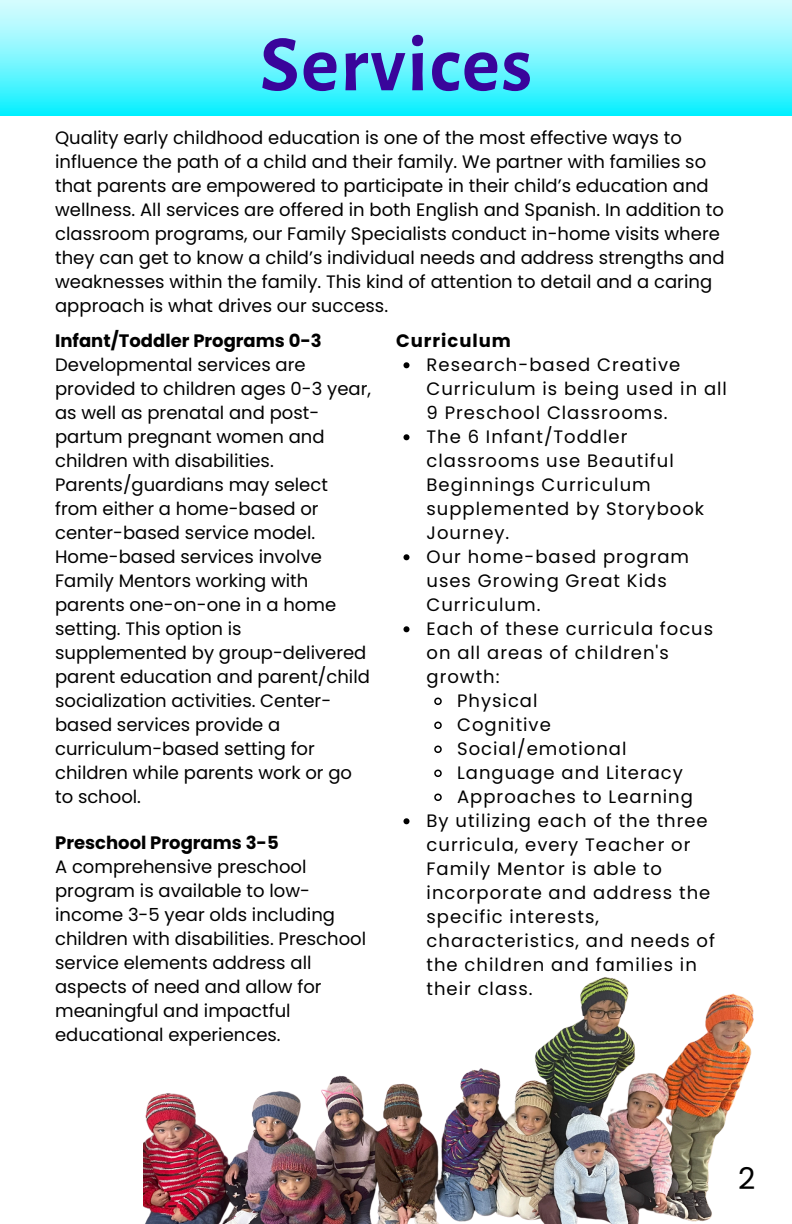
<style>
.page{position:relative;width:792px;height:1224px;background:#fff}
.page>*{position:absolute;margin:0;border:0;box-sizing:border-box;transform-origin:0 0}
.t1{font:700 80px "Alegreya Sans";letter-spacing:.02em;color:#39059b}
.t2{font:30px "Poppins";color:#000}
.t3{font:18px/24px "Poppins";color:#000}
.t4{font:18px/24px "Poppins";letter-spacing:.055em;color:#000}
.t5{font:700 18px "Poppins";color:#000}
.t6{font:700 18px "Poppins";letter-spacing:.055em;color:#000}
</style>
<div class="page">
<div style="left:0;top:0;width:792px;height:115px;background:linear-gradient(to bottom,#e4fdfe,#11f0ff)"></div>
<svg style="left:404px;top:362px;width:6px;height:6px"></svg>
<svg style="left:404px;top:434px;width:6px;height:6px"></svg>
<svg style="left:404px;top:554px;width:6px;height:6px"></svg>
<svg style="left:404px;top:626px;width:6px;height:6px"></svg>
<svg style="left:434px;top:697px;width:8px;height:8px"></svg>
<svg style="left:434px;top:721px;width:8px;height:8px"></svg>
<svg style="left:434px;top:745px;width:8px;height:8px"></svg>
<svg style="left:434px;top:769px;width:8px;height:8px"></svg>
<svg style="left:434px;top:793px;width:8px;height:8px"></svg>
<svg style="left:404px;top:818px;width:6px;height:6px"></svg>
<img style="left:144px;top:977px;width:610px;height:247px">
<p class="t1" style="left:260px;top:26px;width:274px">Services</p>
<p class="t3" style="left:55px;top:126px;width:671px">Quality early childhood education is one of the most effective ways to influence the path of a child and their family. We partner with families so that parents are empowered to participate in their child’s education and wellness. All services are offered in both English and Spanish. In addition to classroom programs, our Family Specialists conduct in-home visits where they can get to know a child’s individual needs and address strengths and weaknesses within the family. This kind of attention to detail and a caring approach is what drives our success.</p>
<p class="t5" style="left:55px;top:328px;width:268px">Infant/Toddler Programs 0-3</p>
<p class="t3" style="left:55px;top:353px;width:317px">Developmental services are provided to children ages 0-3 year, as well as prenatal and post&shy;partum pregnant women and children with disabilities.<br>Parents/guardians may select from either a home-based or center-based service model.<br>Home-based services involve<br>Family Mentors working with parents one-on-one in a home setting. This option is supplemented by group-delivered parent education and parent/child socialization activities. Center&shy;based services provide a curriculum-based setting for children while parents work or go to school.</p>
<p class="t6" style="left:396px;top:328px;width:117px">Curriculum</p>
<h1 class="t4" style="left:427px;top:353px;width:302px">Research-based Creative<br>Curriculum is being used in all<br>9 Preschool Classrooms.</h1>
<p class="t4" style="left:427px;top:425px;width:279px">The 6 Infant/Toddler classrooms use Beautiful<br>Beginnings Curriculum supplemented by Storybook<br>Journey.</p>
<p class="t4" style="left:427px;top:545px;width:264px">Our home-based program uses Growing Great Kids<br>Curriculum.</p>
<p class="t4" style="left:427px;top:617px;width:288px">Each of these curricula focus on all areas of children's growth:</p>
<h2 class="t4" style="left:457px;top:689px;width:82px">Physical</h2>
<p class="t4" style="left:457px;top:713px;width:95px">Cognitive</p>
<p class="t4" style="left:457px;top:737px;width:171px">Social/emotional</p>
<p class="t4" style="left:457px;top:761px;width:227px">Language and Literacy</p>
<p class="t4" style="left:457px;top:785px;width:237px">Approaches to Learning</p>
<p class="t4" style="left:427px;top:809px;width:290px">By utilizing each of the three curricula, every Teacher or<br>Family Mentor is able to incorporate and address the specific interests, characteristics, and needs of the children and families in their class.</p>
<p class="t5" style="left:55px;top:830px;width:225px">Preschool Programs 3-5</p>
<p class="t3" style="left:55px;top:855px;width:313px">A comprehensive preschool program is available to low&shy;income 3-5 year olds including children with disabilities. Preschool service elements address all aspects of need and allow for meaningful and impactful educational experiences.</p>
<p class="t2" style="left:738px;top:1158px;width:19px">2</p>
</div>
